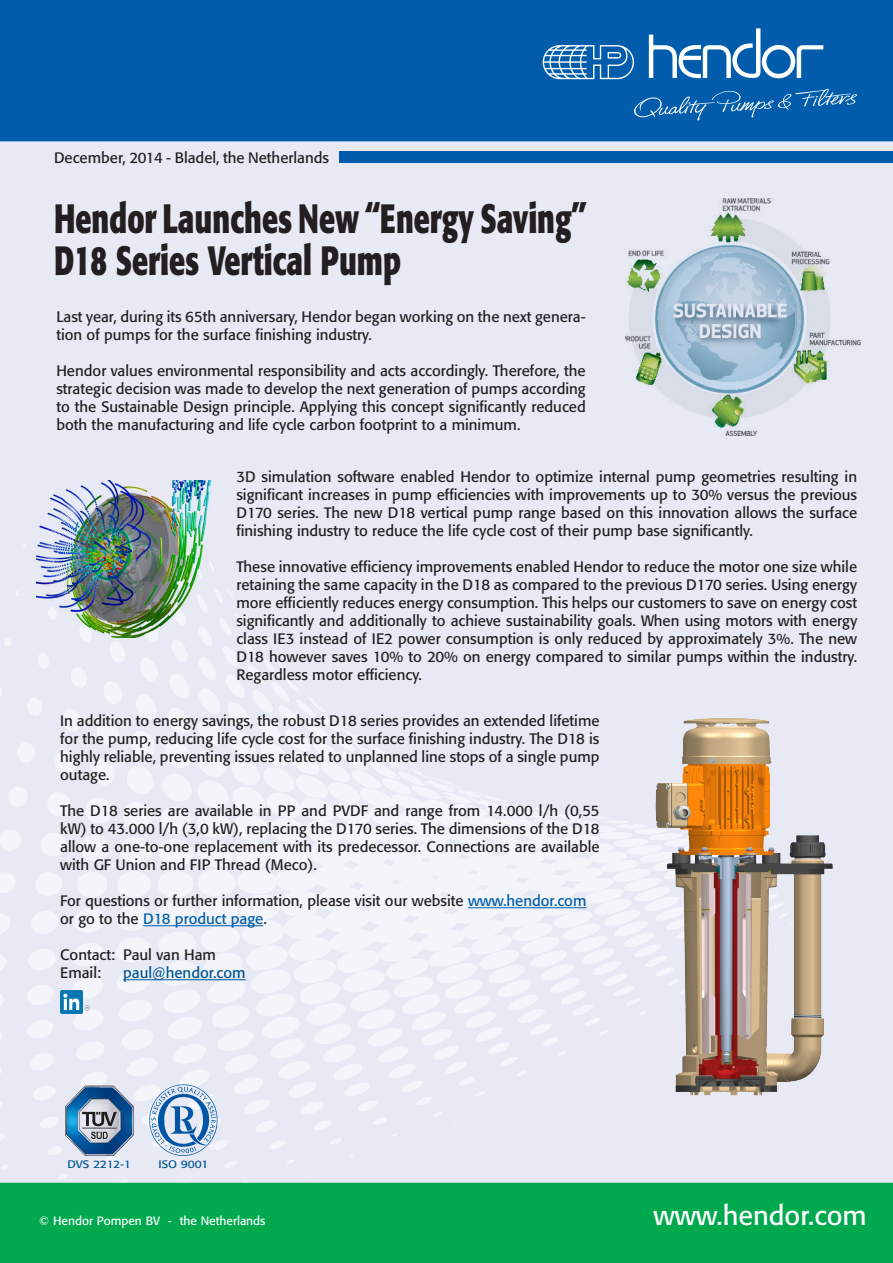
<style>
.page{position:relative;width:893px;height:1263px;background:#fff}
.page>*{position:absolute;margin:0;border:0;box-sizing:border-box;transform-origin:0 0}
.t1{font:700 40.5px "Formata";color:#231f20;scale:.71 1}
.Normaal{font:27px "Formata";color:#fff}
.t2{font:15px/18px "Formata";color:#231f20;text-align:justify}
.t3{font:15px "Formata";color:#015dab}
.t4{font:15px "Formata";color:#005495}
.Normaal-2{font:12px "Formata";color:#fff}
.Normaal-3{font:10.8px "Formata";letter-spacing:-.02em;color:#005495;scale:1.11 1}
.s1{color:#015dab}
.s2{color:#231f20}
</style>
<div class="page">
<div style="left:0;top:0;width:893px;height:1209px;background:#e7eaf5"></div>
<svg style="left:0;top:544px;width:800px;height:639px"></svg>
<div style="left:339px;top:151px;width:554px;height:12px;background:#015dab"></div>
<div style="left:0;top:1183px;width:893px;height:80px;background:#00a94e"></div>
<svg style="left:65px;top:1086px;width:69px;height:70px"></svg>
<svg style="left:149px;top:1084px;width:68px;height:72px"></svg>
<div style="left:0;top:0;width:893px;height:141px;background:#015dab"></div>
<img style="left:625px;top:199px;width:235px;height:237px">
<svg style="left:649px;top:28px;width:174px;height:50px"></svg>
<svg style="left:543px;top:45px;width:91px;height:34px"></svg>
<svg style="left:634px;top:88px;width:223px;height:32px"></svg>
<img style="left:37px;top:480px;width:180px;height:158px">
<hr style="left:468px;top:907px;width:118px;height:1px;background:#015dab">
<hr style="left:143px;top:925px;width:120px;height:1px;background:#015dab">
<hr style="left:123px;top:979px;width:123px;height:1px;background:#005495">
<img style="left:60px;top:990px;width:29px;height:23px">
<img style="left:646px;top:707px;width:187px;height:391px">
<p class="t2" style="left:54px;top:149px;width:277px">December, 2014 - Bladel, the Netherlands</p>
<p class="t1" style="left:54px;top:193px;width:752px">Hendor Launches New “Energy Saving”</p>
<p class="t1" style="left:54px;top:235px;width:490px">D18 Series Vertical Pump</p>
<p class="t2" style="left:56px;top:308px;width:531px">Last year, during its 65th anniversary, Hendor began working on the next genera&shy;tion of pumps for the surface finishing industry.</p>
<p class="t2" style="left:56px;top:362px;width:531px">Hendor values environmental responsibility and acts accordingly. Therefore, the strategic decision was made to develop the next generation of pumps according to the Sustainable Design principle. Applying this concept significantly reduced both the manufacturing and life cycle carbon footprint to a minimum.</p>
<p class="t2" style="left:236px;top:467px;width:622px">3D simulation software enabled Hendor to optimize internal pump geometries resulting in significant increases in pump efficiencies with improvements up to 30% versus the previous D170 series. The new D18 vertical pump range based on this innovation allows the surface finishing industry to reduce the life cycle cost of their pump base significantly.</p>
<p class="t2" style="left:236px;top:557px;width:622px">These innovative efficiency improvements enabled Hendor to reduce the motor one size while retaining the same capacity in the D18 as compared to the previous D170 series. Using energy more efficiently reduces energy consumption. This helps our customers to save on energy cost significantly and additionally to achieve sustainability goals. When using motors with energy class IE3 instead of IE2 power consumption is only reduced by approximately 3%. The new D18 however saves 10% to 20% on energy compared to similar pumps within the industry.<br>Regardless motor efficiency.</p>
<p class="t2" style="left:60px;top:712px;width:541px">In addition to energy savings, the robust D18 series provides an extended lifetime for the pump, reducing life cycle cost for the surface finishing industry. The D18 is highly reliable, preventing issues related to unplanned line stops of a single pump outage.</p>
<p class="t2" style="left:60px;top:802px;width:541px">The D18 series are available in PP and PVDF and range from 14.000 l/h (0,55 kW) to 43.000 l/h (3,0 kW), replacing the D170 series. The dimensions of the D18 allow a one-to-one replacement with its predecessor. Connections are available with GF Union and FIP Thread (Meco).</p>
<p class="t2" style="left:60px;top:892px;width:528px">For questions or further information, please visit our website <span class="s1">www.hendor.com</span></p>
<p class="t3" style="left:60px;top:910px;width:208px"><span class="s2">or go to the</span> D18 product page<span class="s2">.</span></p>
<p class="t2" style="left:60px;top:946px;width:157px">Contact: Paul van Ham</p>
<p class="t2" style="left:60px;top:964px;width:42px">Email:</p>
<p class="t4" style="left:123px;top:964px;width:124px">paul@hendor.com</p>
<p class="Normaal-3" style="left:68px;top:1157px;width:59px">DVS 2212-1</p>
<p class="Normaal-3" style="left:158px;top:1157px;width:47px">ISO 9001</p>
<p class="Normaal-2" style="left:39px;top:1213px;width:228px">© Hendor Pompen BV - the Netherlands</p>
<p class="Normaal" style="left:653px;top:1199px;width:215px">www.hendor.com</p>
</div>
